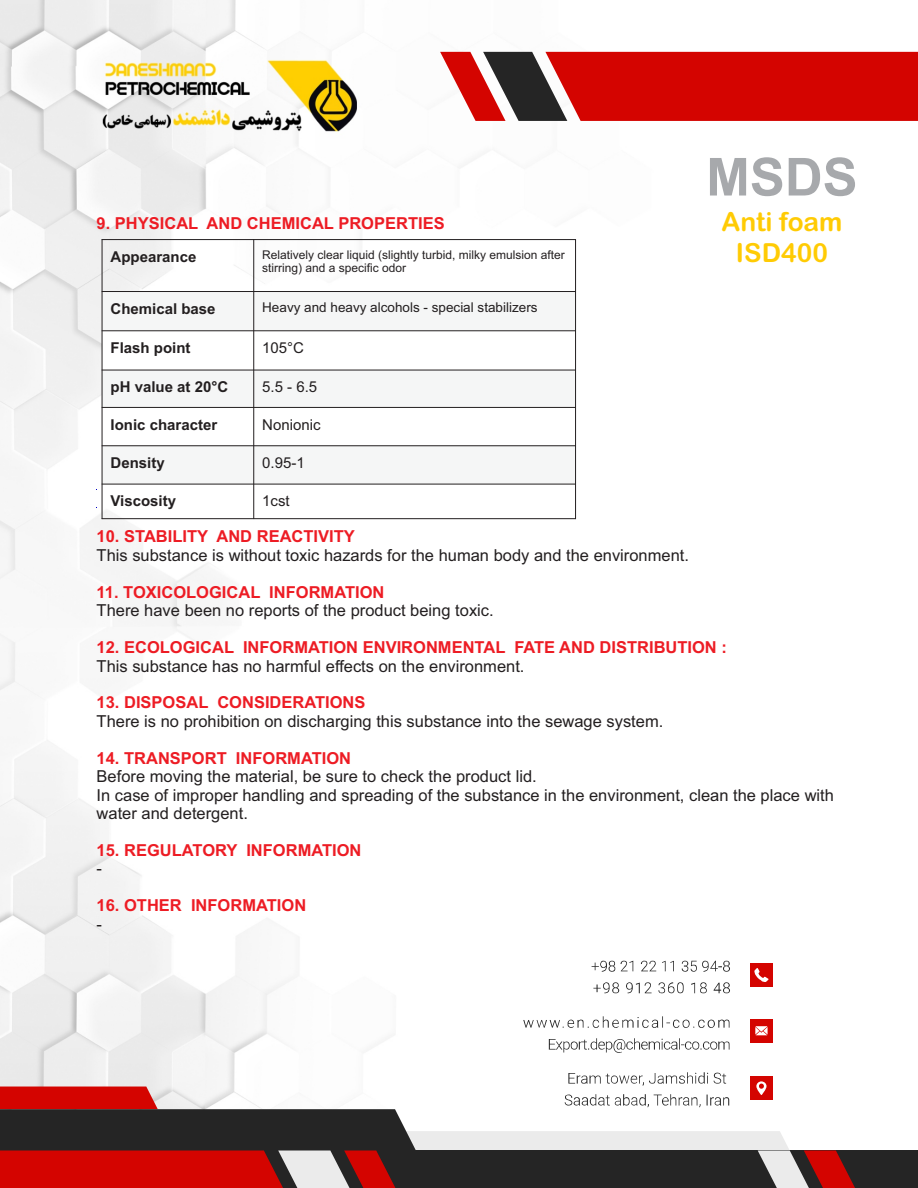
<style>
.page{position:relative;width:918px;height:1188px;background:#fff}
.page>*{position:absolute;margin:0;border:0;box-sizing:border-box;transform-origin:0 0}
.t1{font:700 52.5px "Arial";color:#a7a9ac}
.t2{font:26.25px/30.5px "Arial Rounded MT Bold";color:#ffcb04;text-align:center}
.t3{font:16.5px/18.5px "Arial";color:#231f20}
.t4{font:700 16.5px "Arial";color:#ed1c24}
.t5{font:700 15px "Arial";color:#231f20}
.t6{font:15px "Arial";color:#231f20}
.t7{font:13.5px "Arial";color:#231f20}
.t8{font:12px/13.4px "Arial";color:#231f20}
</style>
<div class="page">
<img style="left:0;top:0;width:918px;height:1151px">
<img style="left:417px;top:1131px;width:384px;height:20px">
<div style="left:0;top:1087px;width:158px;height:22px;background:#d40400"></div>
<div style="left:414px;top:1151px;width:504px;height:37px;background:#252525"></div>
<img style="left:758px;top:1151px;width:46px;height:37px">
<img style="left:0;top:1109px;width:417px;height:43px">
<div style="left:0;top:1151px;width:278px;height:37px;background:#d40400"></div>
<img style="left:278px;top:1151px;width:66px;height:37px">
<img style="left:344px;top:1151px;width:70px;height:37px">
<div style="left:567px;top:52px;width:351px;height:69px;background:#d40400"></div>
<img style="left:506px;top:52px;width:61px;height:69px">
<img style="left:440px;top:52px;width:66px;height:69px">
<img style="left:804px;top:1151px;width:70px;height:37px">
<img style="left:750px;top:1076px;width:23px;height:23px">
<img style="left:756px;top:1081px;width:11px;height:14px">
<img style="left:568px;top:1073px;width:87px;height:13px">
<img style="left:750px;top:1019px;width:23px;height:23px">
<svg style="left:755px;top:1026px;width:13px;height:9px"></svg>
<img style="left:750px;top:964px;width:23px;height:22px">
<img style="left:754px;top:968px;width:15px;height:14px">
<img style="left:592px;top:961px;width:96px;height:11px">
<div style="left:102px;top:292px;width:152px;height:39px;background:#f5f6f6"></div>
<div style="left:254px;top:292px;width:322px;height:39px;background:#f5f6f6"></div>
<div style="left:102px;top:331px;width:152px;height:39px;background:#fff"></div>
<div style="left:254px;top:331px;width:322px;height:39px;background:#fff"></div>
<div style="left:102px;top:370px;width:152px;height:37px;background:#f5f6f6"></div>
<div style="left:254px;top:370px;width:322px;height:37px;background:#f5f6f6"></div>
<div style="left:102px;top:407px;width:152px;height:39px;background:#fff"></div>
<div style="left:254px;top:407px;width:322px;height:39px;background:#fff"></div>
<div style="left:102px;top:446px;width:152px;height:38px;background:#f5f6f6"></div>
<div style="left:254px;top:446px;width:322px;height:38px;background:#f5f6f6"></div>
<hr style="left:102px;top:239px;width:1px;height:280px;background:#231f20">
<hr style="left:253px;top:239px;width:1px;height:280px;background:#231f20">
<hr style="left:575px;top:239px;width:1px;height:280px;background:#231f20">
<hr style="left:102px;top:518px;width:474px;height:1px;background:#231f20">
<hr style="left:102px;top:484px;width:474px;height:1px;background:#231f20">
<hr style="left:102px;top:445px;width:474px;height:1px;background:#231f20">
<hr style="left:102px;top:407px;width:474px;height:1px;background:#231f20">
<hr style="left:102px;top:370px;width:474px;height:1px;background:#231f20">
<hr style="left:102px;top:330px;width:474px;height:1px;background:#231f20">
<hr style="left:102px;top:291px;width:474px;height:1px;background:#231f20">
<hr style="left:102px;top:239px;width:474px;height:1px;background:#231f20">
<img style="left:523px;top:1016px;width:111px;height:12px">
<p class="t4" style="left:97px;top:217px;width:350px">9. PHYSICAL AND CHEMICAL PROPERTIES</p>
<p class="t5" style="left:111px;top:251px;width:87px">Appearance</p>
<p class="t8" style="left:262px;top:249px;width:304px">Relatively clear liquid (slightly turbid, milky emulsion after stirring) and a specific odor</p>
<p class="t5" style="left:111px;top:303px;width:107px">Chemical base</p>
<p class="t7" style="left:262px;top:302px;width:277px">Heavy and heavy alcohols - special stabilizers</p>
<p class="t5" style="left:111px;top:342px;width:82px">Flash point</p>
<p class="t6" style="left:262px;top:342px;width:43px">105°C</p>
<p class="t5" style="left:111px;top:381px;width:119px">pH value at 20°C</p>
<p class="t6" style="left:262px;top:381px;width:57px">5.5 - 6.5</p>
<p class="t5" style="left:111px;top:419px;width:108px">Ionic character</p>
<p class="t6" style="left:262px;top:419px;width:60px">Nonionic</p>
<p class="t5" style="left:111px;top:457px;width:56px">Density</p>
<p class="t6" style="left:262px;top:457px;width:44px">0.95-1</p>
<p class="t5" style="left:111px;top:495px;width:67px">Viscosity</p>
<p class="t6" style="left:262px;top:495px;width:29px">1cst</p>
<h1 class="t1" style="left:706px;top:157px;width:153px">MSDS</h1>
<h2 class="t2" style="left:721px;top:209px;width:122px">Anti foam<br>ISD400</h2>
<p class="t4" style="left:97px;top:530px;width:260px">10. STABILITY AND REACTIVITY</p>
<p class="t3" style="left:97px;top:547px;width:594px">This substance is without toxic hazards for the human body and the environment.</p>
<p class="t4" style="left:97px;top:586px;width:289px">11. TOXICOLOGICAL INFORMATION</p>
<p class="t3" style="left:97px;top:603px;width:399px">There have been no reports of the product being toxic.</p>
<p class="t4" style="left:97px;top:641px;width:632px">12. ECOLOGICAL INFORMATION ENVIRONMENTAL FATE AND DISTRIBUTION :</p>
<p class="t3" style="left:97px;top:658px;width:429px">This substance has no harmful effects on the environment.</p>
<p class="t4" style="left:97px;top:696px;width:270px">13. DISPOSAL CONSIDERATIONS</p>
<p class="t3" style="left:97px;top:713px;width:568px">There is no prohibition on discharging this substance into the sewage system.</p>
<p class="t4" style="left:97px;top:752px;width:256px">14. TRANSPORT INFORMATION</p>
<p class="t3" style="left:97px;top:769px;width:739px">Before moving the material, be sure to check the product lid.<br>In case of improper handling and spreading of the substance in the environment, clean the place with water and detergent.</p>
<p class="t4" style="left:97px;top:844px;width:266px">15. REGULATORY INFORMATION</p>
<p class="t3" style="left:97px;top:861px;width:7px">-</p>
<p class="t4" style="left:97px;top:899px;width:211px">16. OTHER INFORMATION</p>
<p class="t3" style="left:97px;top:916px;width:7px">-</p>
</div>
